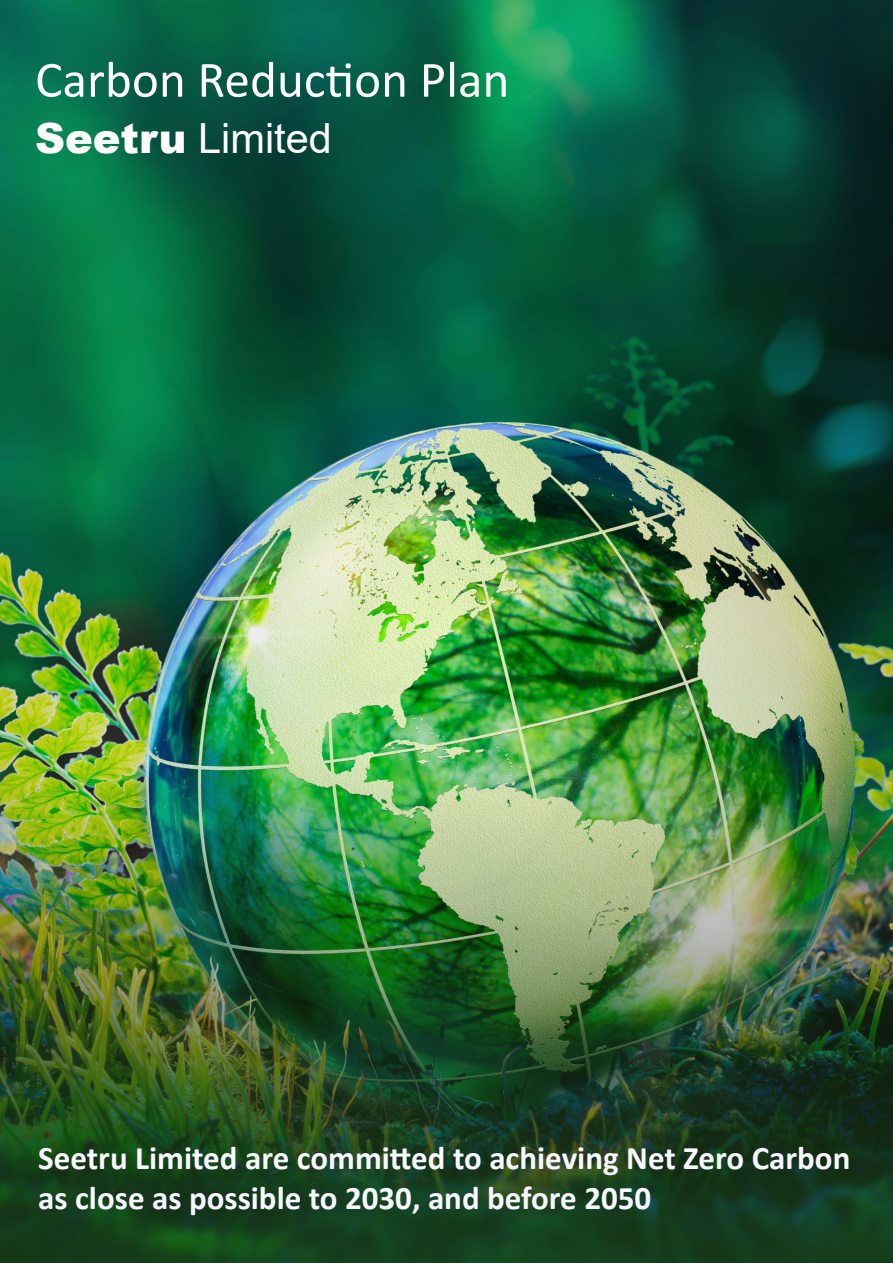
<style>
.page{position:relative;width:893px;height:1263px;background:#fff}
.page>*{position:absolute;margin:0;border:0;box-sizing:border-box;transform-origin:0 0}
.t1{font:51.3px "Calibri";color:#fff}
.t2{font:41.55px "Arial";color:#fff}
.t3{font:700 33px/39.6px "Calibri";color:#f8f6ff}
.s1{font-weight:900}
</style>
<div class="page">
<img style="left:0;top:0;width:893px;height:759px">
<img style="left:0;top:759px;width:893px;height:143px">
<img style="left:0;top:902px;width:893px;height:361px">
<p class="t1" style="left:35px;top:44px;width:476px">Carbon Reduction Plan</p>
<p class="t2" style="left:35px;top:109px;width:298px"><span class="s1">Seetru</span> Limited</p>
<p class="t3" style="left:38px;top:1138px;width:814px">Seetru Limited are committed to achieving Net Zero Carbon as close as possible to 2030, and before 2050</p>
</div>
